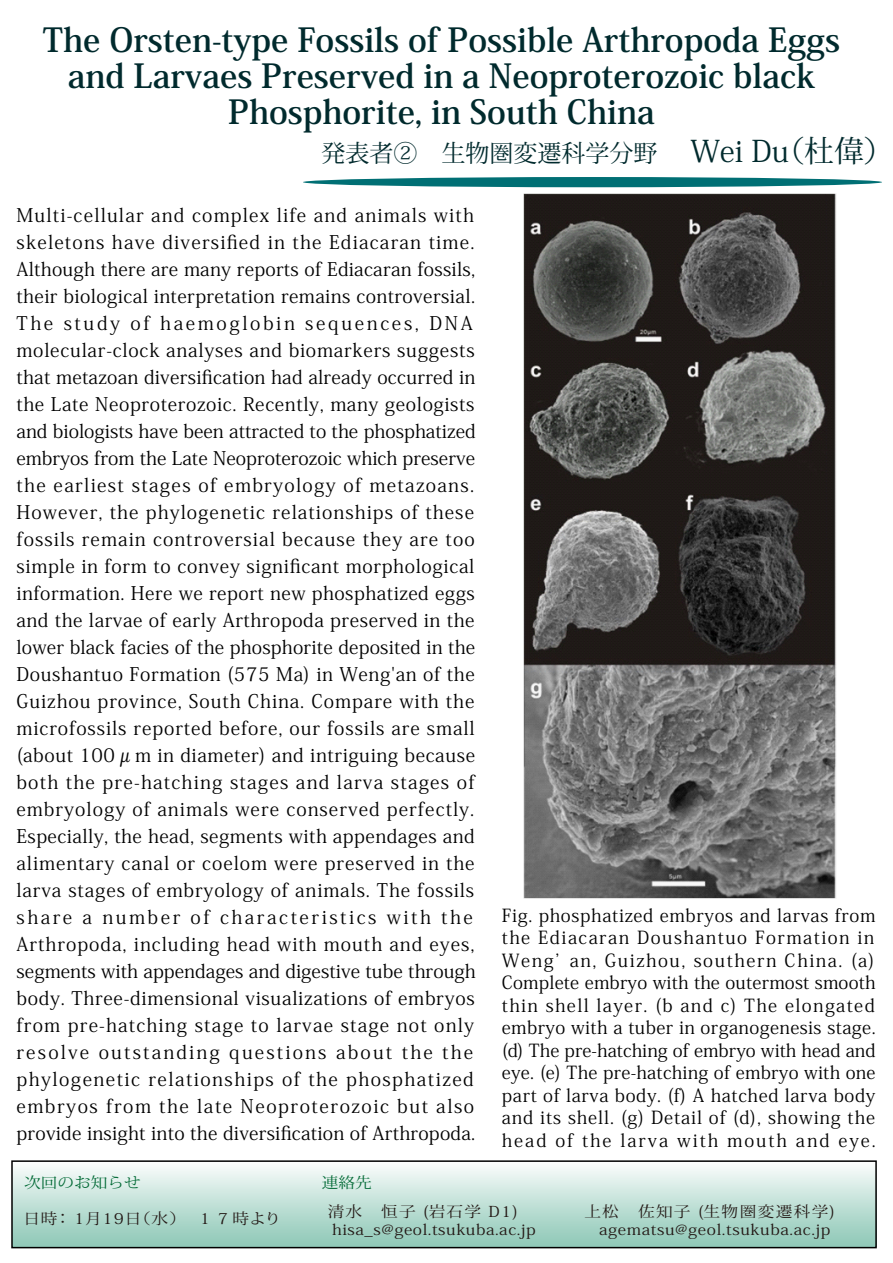
<style>
.page{position:relative;width:893px;height:1263px;background:#fff}
.page>*{position:absolute;margin:0;border:0;box-sizing:border-box;transform-origin:0 0}
.t1{font:700 33px/36px "Koz Min Pro";color:#002a2d;text-align:center}
.t2{font:24px "Koz Min Pro";color:#002a2d}
.t3{font:18.75px/27px "Koz Min Pro";letter-spacing:.04em;color:#000}
.t4{font:18px/22.5px "Koz Min Pro";letter-spacing:.11em;color:#000;text-align:justify}
.t5{font:15px "Koz Min Pro";letter-spacing:.035em;color:#231815;scale:1.11 1}
.t6{font:15px "Koz Min Pro";letter-spacing:.08em;color:#231815;scale:1.11 1}
.t7{font:15px "Koz Min Pro";color:#006934;scale:1.11 1}
.s1{font-size:21px}
.s2{font-size:30px}
</style>
<div class="page">
<div style="left:12px;top:1161px;width:864px;height:86px;background:linear-gradient(to bottom,#fbfdfc,#8dc7b6)"></div>
<div style="left:11px;top:1160px;width:866px;height:88px;border:2px solid #000"></div>
<div style="left:303px;top:177px;width:579px;height:10px;background:#006f74;border-radius:50%"></div>
<img style="left:524px;top:193px;width:312px;height:705px">
<h1 class="t1" style="left:43px;top:20px;width:799px">The Orsten-type Fossils of Possible Arthropoda Eggs and Larvaes Preserved in a Neoproterozoic black<br>Phosphorite, in South China</h1>
<p class="t2" style="left:322px;top:137px;width:574px">発表者②　生物圏変遷科学分野<span class="s1">　</span> <span class="s2">Wei Du（杜偉）</span></p>
<p class="t3" style="left:16px;top:201px;width:461px">Multi-cellular and complex life and animals with skeletons have diversified in the Ediacaran time.<br>Although there are many reports of Ediacaran fossils, their biological interpretation remains controversial.<br>The study of haemoglobin sequences, DNA molecular-clock analyses and biomarkers suggests that metazoan diversification had already occurred in the Late Neoproterozoic. Recently, many geologists and biologists have been attracted to the phosphatized embryos from the Late Neoproterozoic which preserve the earliest stages of embryology of metazoans.<br>However, the phylogenetic relationships of these fossils remain controversial because they are too simple in form to convey significant morphological information. Here we report new phosphatized eggs and the larvae of early Arthropoda preserved in the lower black facies of the phosphorite deposited in the Doushantuo Formation (575 Ma) in Weng'an of the Guizhou province, South China. Compare with the microfossils reported before, our fossils are small (about 100μm in diameter) and intriguing because both the pre-hatching stages and larva stages of embryology of animals were conserved perfectly.<br>Especially, the head, segments with appendages and alimentary canal or coelom were preserved in the larva stages of embryology of animals. The fossils share a number of characteristics with the Arthropoda, including head with mouth and eyes, segments with appendages and digestive tube through body. Three-dimensional visualizations of embryos from pre-hatching stage to larvae stage not only resolve outstanding questions about the the phylogenetic relationships of the phosphatized embryos from the late Neoproterozoic but also provide insight into the diversification of Arthropoda.</p>
<p class="t4" style="left:502px;top:903px;width:376px">Fig. phosphatized embryos and larvas from the Ediacaran Doushantuo Formation in Wengʼ an, Guizhou, southern China. (a)<br>Complete embryo with the outermost smooth thin shell layer. (b and c) The elongated embryo with a tuber in organogenesis stage. (d) The pre-hatching of embryo with head and eye. (e) The pre-hatching of embryo with one part of larva body. (f) A hatched larva body and its shell. (g) Detail of (d), showing the head of the larva with mouth and eye.</p>
<p class="t7" style="left:24px;top:1172px;width:107px">次回のお知らせ</p>
<p class="t5" style="left:24px;top:1208px;width:234px">日時： 1月19日（水）　１７時より</p>
<p class="t7" style="left:322px;top:1172px;width:47px">連絡先</p>
<p class="t5" style="left:328px;top:1201px;width:173px">清水　恒子 (岩石学 D1)</p>
<p class="t6" style="left:584px;top:1201px;width:227px">上松　佐知子 (生物圏変遷科学)</p>
<p class="t5" style="left:332px;top:1219px;width:185px">hisa_s@geol.tsukuba.ac.jp</p>
<p class="t5" style="left:599px;top:1219px;width:210px">agematsu@geol.tsukuba.ac.jp</p>
</div>
